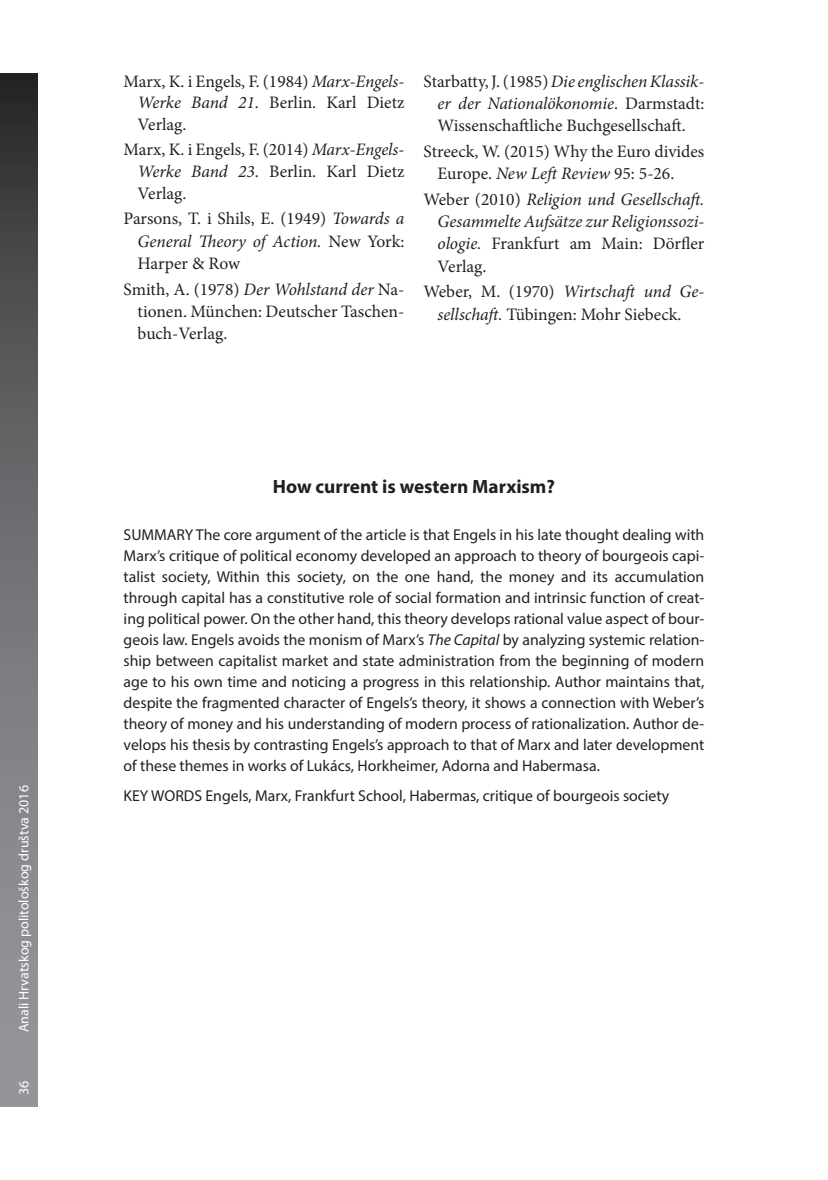
<style>
.page{position:relative;width:828px;height:1180px;background:#fff}
.page>*{position:absolute;margin:0;border:0;box-sizing:border-box;transform-origin:0 0}
.t1{font:700 19.25px "Myriad Pro";color:#231f20}
.t2{font:17.5px/22.2px "Minion Pro";letter-spacing:-.005em;color:#231f20;text-align:justify}
.t3{font:italic 17.5px/22.2px "Minion Pro";letter-spacing:-.01em;color:#231f20;text-align:justify}
.t4{font:15.75px/21px "Myriad Pro";color:#231f20;text-align:justify}
.t5{font:14px "Myriad Pro";color:#fff}
.s1{font-style:italic}
.s2{font-style:normal}
</style>
<div class="page">
<svg style="left:0;top:74px;width:38px;height:1032px;background:#6b6c6f"></svg>
<p class="t5" style="left:15px;top:1095px;width:312px;rotate:-90deg">36 Anali Hrvatskog politološkog društva 2016</p>
<p class="t2" style="left:138px;top:70px;width:268px;line-height:21.7px;text-indent:-14px">Marx, K. i Engels, F. (1984) <span class="s1">Marx-Engels-Werke Band 21</span>. Berlin. Karl Dietz Verlag.</p>
<p class="t2" style="left:138px;top:139px;width:268px;line-height:21.7px;text-indent:-14px">Marx, K. i Engels, F. (2014) <span class="s1">Marx-Engels-Werke Band 23</span>. Berlin. Karl Dietz Verlag.</p>
<p class="t2" style="left:138px;top:208px;width:268px;text-indent:-14px">Parsons, T. i Shils, E. (1949) <span class="s1">Towards a General Theory of Action.</span> New York:<br>Harper &amp; Row</p>
<p class="t2" style="left:138px;top:278px;width:268px;text-indent:-14px">Smith, A. (1978) <span class="s1">Der Wohlstand der</span> Na&shy;tionen. München: Deutscher Taschen&shy;buch-Verlag.</p>
<p class="t2" style="left:437px;top:70px;width:268px;text-indent:-14px">Starbatty, J. (1985) <span class="s1">Die englischen Klassik&shy;er der Nationalökonomie</span>. Darmstadt:<br>Wissenschaftliche Buchgesellschaft.</p>
<p class="t2" style="left:437px;top:140px;width:268px;text-indent:-14px">Streeck, W. (2015) Why the Euro divides<br>Europe. <span class="s1">New Left Review</span> 95: 5-26.</p>
<p class="t3" style="left:437px;top:188px;width:268px;text-indent:-14px"><span class="s2">Weber (2010)</span> Religion und Gesellschaft.<br>Gesammelte Aufsätze zur Religionssozi&shy;ologie. <span class="s2">Frankfurt am Main: Dörfler Verlag.</span></p>
<p class="t2" style="left:423px;top:281px;width:282px;text-align:center">Weber, M. (1970) <span class="s1">Wirtschaft und Ge&shy;sellschaft.</span> Tübingen: Mohr Siebeck.</p>
<p class="t1" style="left:273px;top:474px;width:284px">How current is western Marxism?</p>
<p class="t4" style="left:124px;top:524px;width:582px;text-indent:61px">Y The core argument of the article is that Engels in his late thought dealing with Marx’s critique of political economy developed an approach to theory of bourgeois capi&shy;talist society, Within this society, on the one hand, the money and its accumulation through capital has a constitutive role of social formation and intrinsic function of creat&shy;ing political power. On the other hand, this theory develops rational value aspect of bour&shy;geois law. Engels avoids the monism of Marx’s <span class="s1">The Capital</span> by analyzing systemic relation&shy;ship between capitalist market and state administration from the beginning of modern age to his own time and noticing a progress in this relationship. Author maintains that, despite the fragmented character of Engels’s theory, it shows a connection with Weber’s theory of money and his understanding of modern process of rationalization. Author de&shy;velops his thesis by contrasting Engels’s approach to that of Marx and later development of these themes in works of Lukács, Horkheimer, Adorna and Habermasa.</p>
<p class="t4" style="left:124px;top:785px;width:547px">KEY WORDS Engels, Marx, Frankfurt School, Habermas, critique of bourgeois society</p>
<p class="t4" style="left:124px;top:524px;width:30px">SUMMAR</p>
</div>
